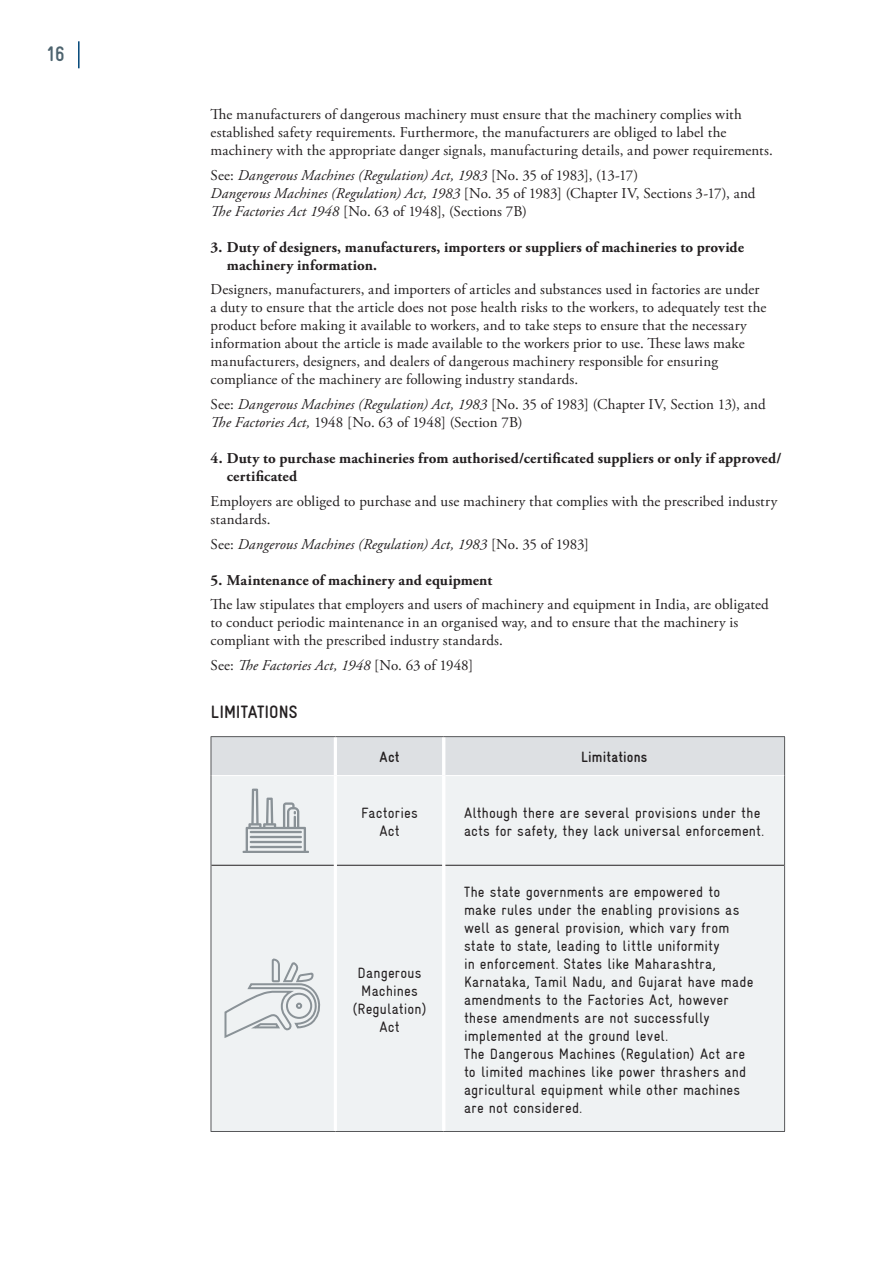
<style>
.page{position:relative;width:893px;height:1263px;background:#fff}
.page>*{position:absolute;margin:0;border:0;box-sizing:border-box;transform-origin:0 0}
.t1{font:700 21px "Gravur Condensed";color:#4d636e}
.t2{font:700 18px "Gravur Condensed";letter-spacing:-.005em;color:#231f20}
.t3{font:15px/18px "Adobe Garamond Pro";letter-spacing:.01em;color:#231f20}
.t4{font:condensed 15px/18px "Gravur";letter-spacing:.01em;color:#231f20;text-align:center}
.t5{font:italic 15px/18px "Adobe Garamond Pro";letter-spacing:.005em;color:#231f20}
.t6{font:700 15px/18px "Adobe Garamond Pro";letter-spacing:.01em;color:#231f20}
.t7{font:700 15px "Gravur Condensed";letter-spacing:.01em;color:#231f20}
.s1{font-style:normal}
.s2{font-style:italic}
</style>
<div class="page">
<hr style="left:78px;top:41px;width:2px;height:27px;background:#004578">
<div style="left:212px;top:737px;width:572px;height:38px;background:#dde0e3"></div>
<div style="left:212px;top:776px;width:572px;height:355px;background:#eff2f3"></div>
<hr style="left:334px;top:737px;width:3px;height:39px;background:#fff">
<hr style="left:442px;top:737px;width:3px;height:39px;background:#fff">
<hr style="left:334px;top:776px;width:3px;height:89px;background:#fff">
<hr style="left:442px;top:776px;width:3px;height:89px;background:#fff">
<hr style="left:334px;top:865px;width:3px;height:266px;background:#fff">
<hr style="left:442px;top:865px;width:3px;height:266px;background:#fff">
<hr style="left:211px;top:865px;width:123px;height:1px;background:#231f20">
<hr style="left:337px;top:865px;width:105px;height:1px;background:#231f20">
<hr style="left:445px;top:865px;width:339px;height:1px;background:#231f20">
<hr style="left:211px;top:736px;width:124px;height:1px;background:#57585a">
<hr style="left:211px;top:737px;width:1px;height:39px;background:#57585a">
<hr style="left:335px;top:736px;width:109px;height:1px;background:#57585a">
<hr style="left:444px;top:736px;width:341px;height:1px;background:#57585a">
<hr style="left:784px;top:737px;width:1px;height:39px;background:#57585a">
<hr style="left:211px;top:776px;width:1px;height:89px;background:#57585a">
<hr style="left:784px;top:776px;width:1px;height:89px;background:#57585a">
<hr style="left:211px;top:865px;width:1px;height:266px;background:#57585a">
<hr style="left:784px;top:865px;width:1px;height:266px;background:#57585a">
<hr style="left:211px;top:1131px;width:124px;height:1px;background:#57585a">
<hr style="left:335px;top:1131px;width:109px;height:1px;background:#57585a">
<hr style="left:444px;top:1131px;width:341px;height:1px;background:#57585a">
<svg style="left:242px;top:788px;width:66px;height:64px"></svg>
<svg style="left:223px;top:959px;width:99px;height:172px"></svg>
<h1 class="t1" style="left:46px;top:42px;width:20px">16</h1>
<p class="t3" style="left:211px;top:106px;width:564px">The manufacturers of dangerous machinery must ensure that the machinery complies with established safety requirements. Furthermore, the manufacturers are obliged to label the machinery with the appropriate danger signals, manufacturing details, and power requirements.</p>
<p class="t5" style="left:211px;top:166px;width:546px"><span class="s1">See:</span> Dangerous Machines (Regulation) Act, 1983 <span class="s1">[No. 35 of 1983], (13-17)<br></span>Dangerous Machines (Regulation) Act, 1983 <span class="s1">[No. 35 of 1983] (Chapter IV, Sections 3-17), and<br></span>The Factories Act 1948 <span class="s1">[No. 63 of 1948], (Sections 7B)</span></p>
<p class="t6" style="left:227px;top:238px;width:519px;text-indent:-16px">3. Duty of designers, manufacturers, importers or suppliers of machineries to provide machinery information.</p>
<p class="t3" style="left:211px;top:281px;width:557px">Designers, manufacturers, and importers of articles and substances used in factories are under a duty to ensure that the article does not pose health risks to the workers, to adequately test the product before making it available to workers, and to take steps to ensure that the necessary information about the article is made available to the workers prior to use. These laws make manufacturers, designers, and dealers of dangerous machinery responsible for ensuring compliance of the machinery are following industry standards.</p>
<p class="t3" style="left:211px;top:396px;width:556px">See: <span class="s2">Dangerous Machines (Regulation) Act, 1983</span> [No. 35 of 1983] (Chapter IV, Section 13), and<br><span class="s2">The Factories Act,</span> 1948 [No. 63 of 1948] (Section 7B)</p>
<p class="t6" style="left:227px;top:450px;width:556px;text-indent:-16px">4. Duty to purchase machineries from authorised/certificated suppliers or only if approved/ certificated</p>
<p class="t3" style="left:211px;top:493px;width:568px">Employers are obliged to purchase and use machinery that complies with the prescribed industry standards.</p>
<p class="t5" style="left:211px;top:535px;width:380px"><span class="s1">See:</span> Dangerous Machines (Regulation) Act, 1983 <span class="s1">[No. 35 of 1983]</span></p>
<p class="t6" style="left:211px;top:571px;width:283px">5. Maintenance of machinery and equipment</p>
<p class="t3" style="left:211px;top:596px;width:560px">The law stipulates that employers and users of machinery and equipment in India, are obligated to conduct periodic maintenance in an organised way, and to ensure that the machinery is compliant with the prescribed industry standards.</p>
<p class="t5" style="left:211px;top:657px;width:264px"><span class="s1">See:</span> The Factories Act, 1948 <span class="s1">[No. 63 of 1948]</span></p>
<p class="t2" style="left:211px;top:702px;width:88px">LIMITATIONS</p>
<p class="t7" style="left:380px;top:748px;width:21px">Act</p>
<p class="t7" style="left:581px;top:748px;width:68px">Limitations</p>
<p class="t4" style="left:361px;top:804px;width:58px">Factories<br>Act</p>
<p class="t4" style="left:464px;top:804px;width:302px;text-align:left">Although there are several provisions under the acts for safety, they lack universal enforcement.</p>
<p class="t4" style="left:352px;top:964px;width:76px">Dangerous<br>Machines (Regulation)<br>Act</p>
<p class="t4" style="left:464px;top:883px;width:291px;text-align:left">The state governments are empowered to make rules under the enabling provisions as well as general provision, which vary from state to state, leading to little uniformity<br>in enforcement. States like Maharashtra, Karnataka, Tamil Nadu, and Gujarat have made amendments to the Factories Act, however these amendments are not successfully implemented at the ground level.<br>The Dangerous Machines (Regulation) Act are to limited machines like power thrashers and agricultural equipment while other machines are not considered.</p>
</div>
